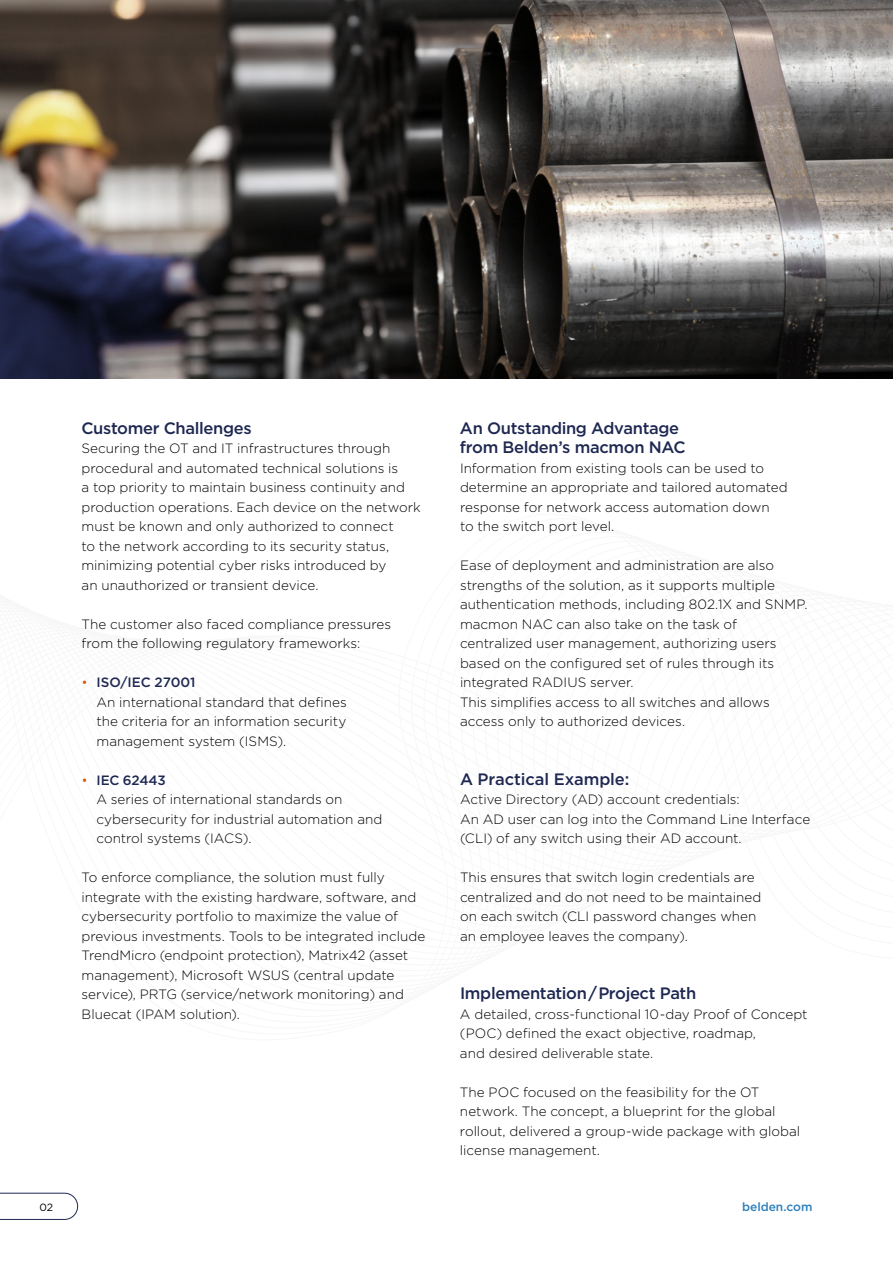
<style>
.page{position:relative;width:893px;height:1263px;background:#fff}
.page>*{position:absolute;margin:0;border:0;box-sizing:border-box;transform-origin:0 0}
.t1{font:500 16.5px/19.5px "Gotham";letter-spacing:-.02em;color:#1e2851}
.t2{font:300 13.5px/19.5px "Gotham";color:#000}
.t3{font:500 12px "Gotham";letter-spacing:-.005em;color:#2c80bc}
.t4{font:10.5px "Gotham";color:#000}
.s1{color:#d65c0d}
.s2{font-weight:500;color:#1e2851}
</style>
<div class="page">
<img style="left:0;top:0;width:893px;height:378px">
<svg style="left:0;top:1193px;width:78px;height:27px"></svg>
<p class="t1" style="left:82px;top:418px;width:172px">Customer Challenges</p>
<p class="t2" style="left:82px;top:438px;width:341px">Securing the OT and IT infrastructures through procedural and automated technical solutions is<br>a top priority to maintain business continuity and production operations. Each device on the network must be known and only authorized to connect<br>to the network according to its security status, minimizing potential cyber risks introduced by<br>an unauthorized or transient device.</p>
<p class="t2" style="left:82px;top:614px;width:311px">The customer also faced compliance pressures from the following regulatory frameworks:</p>
<p class="t2" style="left:97px;top:672px;width:252px;text-indent:-15px"><span class="s1">•</span> <span class="s2">ISO/IEC 27001<br></span>An international standard that defines the criteria for an information security management system (ISMS).</p>
<p class="t2" style="left:97px;top:770px;width:287px;text-indent:-15px"><span class="s1">•</span> <span class="s2">IEC 62443<br></span>A series of international standards on cybersecurity for industrial automation and control systems (IACS).</p>
<p class="t2" style="left:82px;top:867px;width:345px">To enforce compliance, the solution must fully integrate with the existing hardware, software, and cybersecurity portfolio to maximize the value of previous investments. Tools to be integrated include TrendMicro (endpoint protection), Matrix42 (asset management), Microsoft WSUS (central update service), PRTG (service/network monitoring) and Bluecat (IPAM solution).</p>
<p class="t1" style="left:460px;top:418px;width:227px">An Outstanding Advantage from Belden’s macmon NAC</p>
<p class="t2" style="left:460px;top:458px;width:329px">Information from existing tools can be used to determine an appropriate and tailored automated response for network access automation down<br>to the switch port level.</p>
<p class="t2" style="left:460px;top:555px;width:349px">Ease of deployment and administration are also strengths of the solution, as it supports multiple authentication methods, including 802.1X and SNMP. macmon NAC can also take on the task of centralized user management, authorizing users based on the configured set of rules through its integrated RADIUS server.<br>This simplifies access to all switches and allows access only to authorized devices.</p>
<p class="t1" style="left:460px;top:769px;width:171px">A Practical Example:</p>
<p class="t2" style="left:460px;top:789px;width:352px">Active Directory (AD) account credentials:<br>An AD user can log into the Command Line Interface (CLI) of any switch using their AD account.</p>
<p class="t2" style="left:460px;top:867px;width:303px">This ensures that switch login credentials are centralized and do not need to be maintained on each switch (CLI password changes when an employee leaves the company).</p>
<p class="t1" style="left:460px;top:983px;width:238px">Implementation / Project Path</p>
<p class="t2" style="left:460px;top:1004px;width:349px">A detailed, cross-functional 10-day Proof of Concept (POC) defined the exact objective, roadmap,<br>and desired deliverable state.</p>
<p class="t2" style="left:460px;top:1082px;width:342px">The POC focused on the feasibility for the OT network. The concept, a blueprint for the global rollout, delivered a group-wide package with global license management.</p>
<p class="t4" style="left:40px;top:1200px;width:15px">02</p>
<p class="t3" style="left:742px;top:1198px;width:72px">belden.com</p>
</div>
